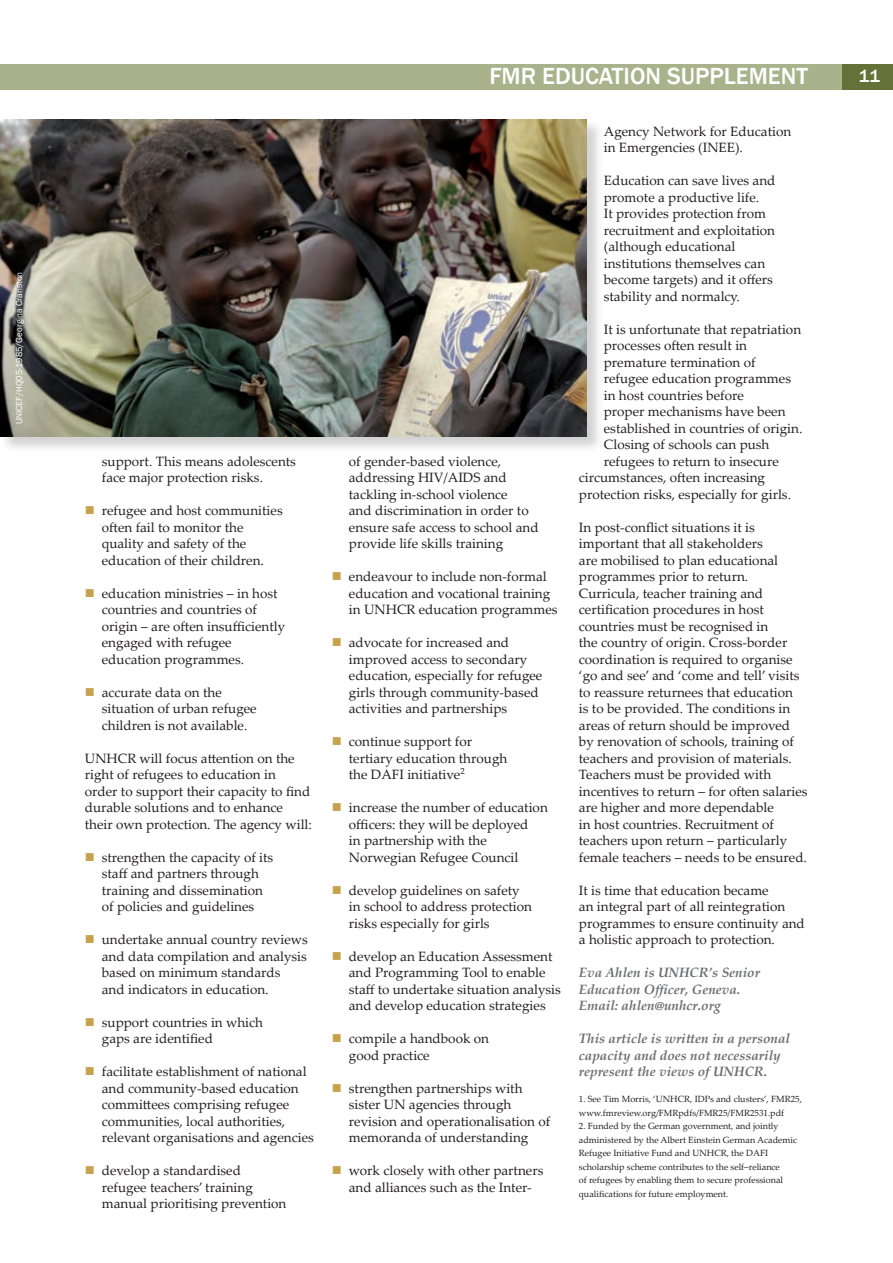
<style>
.page{position:relative;width:893px;height:1263px;background:#fff}
.page>*{position:absolute;margin:0;border:0;box-sizing:border-box;transform-origin:0 0}
.t1{font:500 24px "Franklin Gothic";color:#fff}
.t2{font:500 18px "Franklin Gothic";color:#fff}
.t3{font:13.5px/16.5px "Palatino Linotype";color:#231f20}
.t4{font:italic 700 13.5px/16.5px "Palatino Linotype";color:#6c6d70}
.t5{font:13.5px "Wingdings";color:#c6a24d}
.t6{font:9px/13.5px "Palatino Linotype";color:#231f20}
.t7{font:9px "Franklin Gothic";color:#fff}
</style>
<div class="page">
<div style="left:0;top:64px;width:863px;height:25px;background:#aab28b"></div>
<div style="left:842px;top:64px;width:51px;height:25px;background:#657136"></div>
<div style="left:0;top:119px;width:604px;height:335px;background:#231f20;opacity:.2"></div>
<img style="left:0;top:119px;width:587px;height:317px">
<p class="t7" style="left:13px;top:424px;width:154px;rotate:-90deg">UNICEF/HQ05-1985/Georgina Cranston</p>
<p class="t3" style="left:102px;top:452px;width:196px">support. This means adolescents face major protection risks.</p>
<p class="t3" style="left:102px;top:502px;width:182px">refugee and host communities often fail to monitor the quality and safety of the education of their children.</p>
<p class="t3" style="left:102px;top:584px;width:185px">education ministries – in host countries and countries of origin – are often insufficiently engaged with refugee education programmes.</p>
<p class="t3" style="left:102px;top:683px;width:156px">accurate data on the situation of urban refugee children is not available.</p>
<p class="t3" style="left:85px;top:749px;width:229px">UNHCR will focus attention on the right of refugees to education in order to support their capacity to find durable solutions and to enhance their own protection. The agency will:</p>
<p class="t3" style="left:102px;top:848px;width:173px">strengthen the capacity of its staff and partners through training and dissemination of policies and guidelines</p>
<p class="t3" style="left:102px;top:931px;width:207px">undertake annual country reviews and data compilation and analysis based on minimum standards<br>and indicators in education.</p>
<p class="t3" style="left:102px;top:1013px;width:163px">support countries in which gaps are identified</p>
<p class="t3" style="left:102px;top:1063px;width:214px">facilitate establishment of national and community-based education committees comprising refugee communities, local authorities, relevant organisations and agencies</p>
<p class="t3" style="left:102px;top:1162px;width:186px">develop a standardised refugee teachers’ training manual prioritising prevention</p>
<p class="t5" style="left:85px;top:503px;width:12px">■</p>
<p class="t5" style="left:85px;top:585px;width:12px">■</p>
<p class="t5" style="left:85px;top:684px;width:12px">■</p>
<p class="t5" style="left:85px;top:849px;width:12px">■</p>
<p class="t5" style="left:85px;top:932px;width:12px">■</p>
<p class="t5" style="left:85px;top:1014px;width:12px">■</p>
<p class="t5" style="left:85px;top:1064px;width:12px">■</p>
<p class="t5" style="left:85px;top:1163px;width:12px">■</p>
<h1 class="t1" style="left:489px;top:62px;width:320px">FMR EDUCATION SUPPLEMENT</h1>
<h2 class="t2" style="left:859px;top:65px;width:23px">11</h2>
<p class="t5" style="left:332px;top:569px;width:12px">■</p>
<p class="t5" style="left:332px;top:635px;width:12px">■</p>
<p class="t5" style="left:332px;top:734px;width:12px">■</p>
<p class="t5" style="left:332px;top:800px;width:12px">■</p>
<p class="t5" style="left:332px;top:882px;width:12px">■</p>
<p class="t5" style="left:332px;top:948px;width:12px">■</p>
<p class="t5" style="left:332px;top:1031px;width:12px">■</p>
<p class="t5" style="left:332px;top:1080px;width:12px">■</p>
<p class="t5" style="left:332px;top:1163px;width:12px">■</p>
<p class="t3" style="left:349px;top:452px;width:191px">of gender-based violence, addressing HIV/AIDS and tackling in-school violence<br>and discrimination in order to ensure safe access to school and provide life skills training</p>
<p class="t3" style="left:349px;top:568px;width:210px">endeavour to include non-formal education and vocational training in UNHCR education programmes</p>
<p class="t3" style="left:349px;top:634px;width:195px">advocate for increased and improved access to secondary education, especially for refugee girls through community-based activities and partnerships</p>
<p class="t3" style="left:349px;top:733px;width:160px">continue support for tertiary education through the DAFI initiative<sup>2</sup></p>
<p class="t3" style="left:349px;top:799px;width:200px">increase the number of education officers: they will be deployed<br>in partnership with the<br>Norwegian Refugee Council</p>
<p class="t3" style="left:349px;top:881px;width:185px">develop guidelines on safety in school to address protection risks especially for girls</p>
<p class="t3" style="left:349px;top:947px;width:214px">develop an Education Assessment and Programming Tool to enable staff to undertake situation analysis and develop education strategies</p>
<p class="t3" style="left:349px;top:1030px;width:142px">compile a handbook on good practice</p>
<p class="t3" style="left:349px;top:1079px;width:203px">strengthen partnerships with sister UN agencies through revision and operationalisation of memoranda of understanding</p>
<p class="t3" style="left:349px;top:1162px;width:196px">work closely with other partners and alliances such as the Inter-</p>
<p class="t3" style="left:604px;top:122px;width:189px">Agency Network for Education in Emergencies (INEE).</p>
<p class="t3" style="left:604px;top:172px;width:173px">Education can save lives and promote a productive life.<br>It provides protection from recruitment and exploitation (although educational institutions themselves can become targets) and it offers stability and normalcy.</p>
<p class="t3" style="left:604px;top:320px;width:199px">It is unfortunate that repatriation</p>
<p class="t3" style="left:604px;top:337px;width:145px">processes often result in</p>
<p class="t3" style="left:604px;top:353px;width:153px">premature termination of</p>
<p class="t3" style="left:604px;top:370px;width:189px">refugee education programmes</p>
<p class="t3" style="left:604px;top:386px;width:142px">in host countries before</p>
<p class="t3" style="left:604px;top:403px;width:183px">proper mechanisms have been</p>
<p class="t3" style="left:604px;top:419px;width:200px">established in countries of origin.</p>
<p class="t3" style="left:604px;top:436px;width:167px">Closing of schools can push</p>
<p class="t3" style="left:604px;top:452px;width:177px">refugees to return to insecure</p>
<p class="t3" style="left:579px;top:469px;width:188px">circumstances, often increasing</p>
<p class="t3" style="left:579px;top:485px;width:214px">protection risks, especially for girls.</p>
<p class="t3" style="left:579px;top:518px;width:230px">In post-conflict situations it is important that all stakeholders<br>are mobilised to plan educational programmes prior to return.<br>Curricula, teacher training and certification procedures in host countries must be recognised in<br>the country of origin. Cross-border coordination is required to organise ‘go and see’ and ‘come and tell’ visits to reassure returnees that education<br>is to be provided. The conditions in areas of return should be improved by renovation of schools, training of teachers and provision of materials.<br>Teachers must be provided with incentives to return – for often salaries are higher and more dependable<br>in host countries. Recruitment of teachers upon return – particularly female teachers – needs to be ensured.</p>
<p class="t3" style="left:579px;top:881px;width:227px">It is time that education became<br>an integral part of all reintegration programmes to ensure continuity and a holistic approach to protection.</p>
<p class="t4" style="left:579px;top:964px;width:183px">Eva Ahlen is UNHCR’s Senior<br>Education Officer, Geneva.<br>Email: ahlen@unhcr.org</p>
<p class="t4" style="left:579px;top:1030px;width:213px">This article is written in a personal capacity and does not necessarily represent the views of UNHCR.</p>
<p class="t6" style="left:579px;top:1092px;width:225px">1. See Tim Morris, ‘UNHCR, IDPs and clusters’, FMR25, www.fmreview.org/FMRpdfs/FMR25/FMR2531.pdf</p>
<p class="t6" style="left:579px;top:1119px;width:220px">2. Funded by the German government, and jointly administered by the Albert Einstein German Academic Refugee Initiative Fund and UNHCR, the DAFI scholarship scheme contributes to the self–reliance<br>of refugees by enabling them to secure professional qualifications for future employment.</p>
</div>
